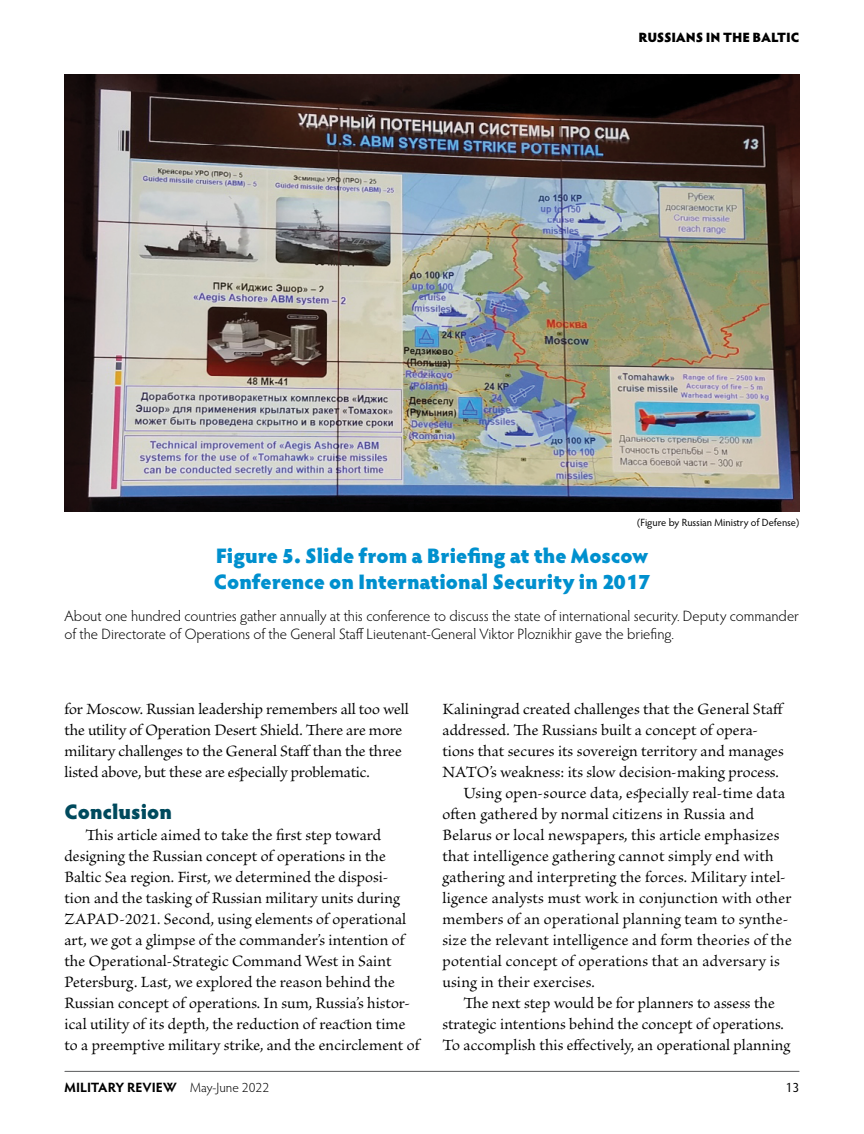
<style>
.page{position:relative;width:864px;height:1134px;background:#fff}
.page>*{position:absolute;margin:0;border:0;box-sizing:border-box;transform-origin:0 0}
.Figure_title{font:900 21px/25.5px "Hypatia Sans Pro";color:#0090ce}
.Subhead_New{font:900 21px "Hypatia Sans Pro";color:#004a5d}
.body{font:16.5px/21px "Brioso Pro";letter-spacing:.005em;color:#000}
.sub-title{font:300 15px/18px "Hypatia Sans Pro";color:#000}
.t1{font:700 13.5px "Hypatia Sans Pro";letter-spacing:-.005em;color:#000}
.t2{font:900 13.5px "Hypatia Sans Pro";letter-spacing:-.01em;color:#000}
.t3{font:13.5px "Hypatia Sans Pro";color:#000}
.photocredit{font:10.5px "Hypatia Sans Pro";letter-spacing:-.005em;color:#000}
.s1{font-weight:300}
</style>
<div class="page">
<hr style="left:65px;top:1071px;width:734px;height:1px;background:#58595b">
<img style="left:64px;top:74px;width:736px;height:438px">
<p class="t2" style="left:638px;top:27px;width:163px">RUSSIANS IN THE BALTIC</p>
<p class="photocredit" style="left:637px;top:516px;width:164px">(Figure by Russian Ministry of Defense)</p>
<p class="Figure_title" style="left:214px;top:542px;width:438px">Figure 5. Slide from a Briefing at the Moscow<br>Conference on International Security in 2017</p>
<p class="sub-title" style="left:64px;top:607px;width:736px">About one hundred countries gather annually at this conference to discuss the state of international security. Deputy commander of the Directorate of Operations of the General Staff Lieutenant-General Viktor Ploznikhir gave the briefing.</p>
<p class="body" style="left:64px;top:699px;width:346px">for Moscow. Russian leadership remembers all too well the utility of Operation Desert Shield. There are more military challenges to the General Staff than the three listed above, but these are especially problematic.</p>
<p class="Subhead_New" style="left:64px;top:796px;width:109px">Conclusion</p>
<p class="body" style="left:64px;top:825px;width:357px;text-indent:21px">This article aimed to take the first step toward designing the Russian concept of operations in the Baltic Sea region. First, we determined the disposi-<br>tion and the tasking of Russian military units during ZAPAD-2021. Second, using elements of operational art, we got a glimpse of the commander’s intention of the Operational-Strategic Command West in Saint Petersburg. Last, we explored the reason behind the Russian concept of operations. In sum, Russia’s histor&shy;ical utility of its depth, the reduction of reaction time to a preemptive military strike, and the encirclement of</p>
<p class="body" style="left:442px;top:699px;width:343px">Kaliningrad created challenges that the General Staff addressed. The Russians built a concept of opera&shy;tions that secures its sovereign territory and manages NATO’s weakness: its slow decision-making process.</p>
<p class="body" style="left:442px;top:783px;width:351px;text-indent:21px">Using open-source data, especially real-time data often gathered by normal citizens in Russia and Belarus or local newspapers, this article emphasizes that intelligence gathering cannot simply end with gathering and interpreting the forces. Military intel&shy;ligence analysts must work in conjunction with other members of an operational planning team to synthe&shy;size the relevant intelligence and form theories of the potential concept of operations that an adversary is using in their exercises.</p>
<p class="body" style="left:442px;top:993px;width:349px;text-align:center">The next step would be for planners to assess the strategic intentions behind the concept of operations.<br>To accomplish this effectively, an operational planning</p>
<p class="t1" style="left:64px;top:1078px;width:206px">MILITARY REVIEW <span class="s1">May-June 2022</span></p>
<p class="t3" style="left:786px;top:1078px;width:15px">13</p>
</div>
